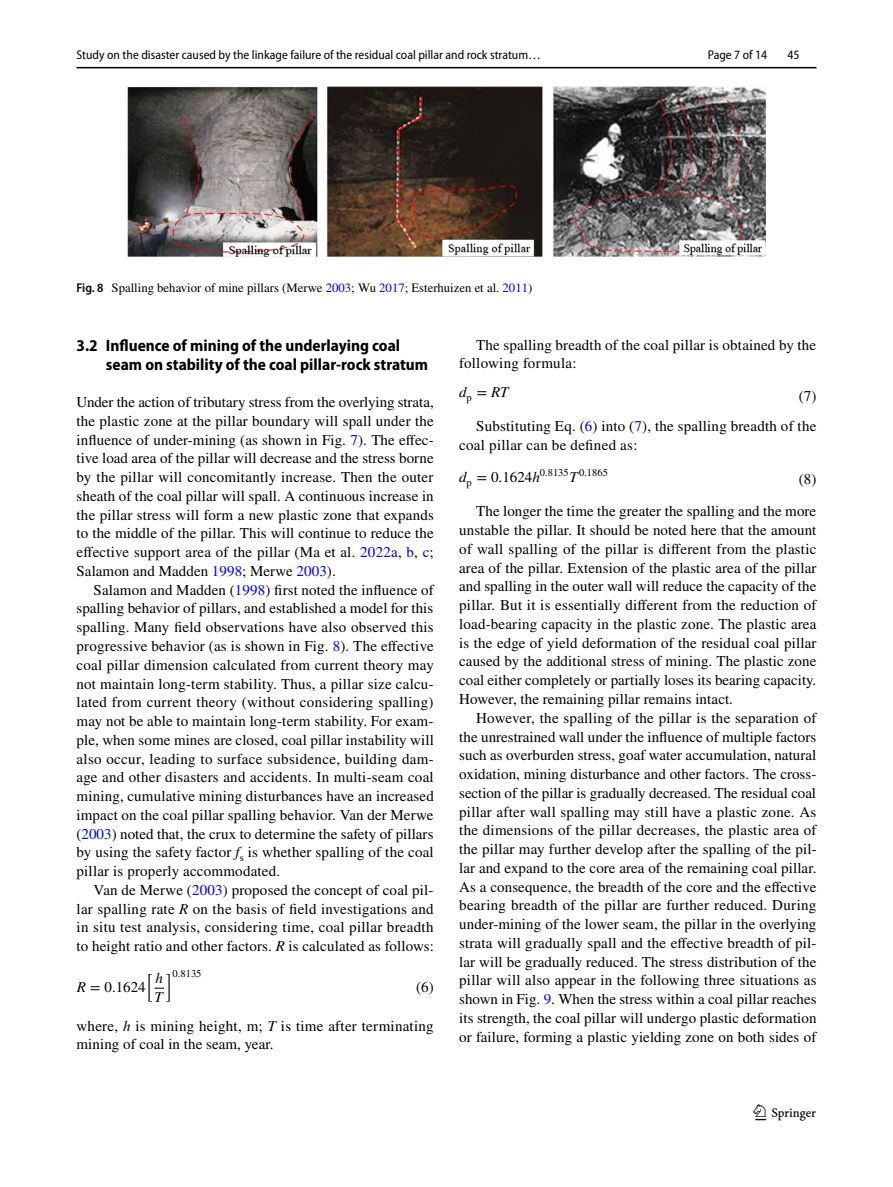
<style>
.page{position:relative;width:893px;height:1187px;background:#fff}
.page>*{position:absolute;margin:0;border:0;box-sizing:border-box;transform-origin:0 0}
.t1{font:22.5px "Springnew Regular 3";color:#000}
.t2{font:700 semi-condensed 16.5px/18.8px "Myriad Pro";color:#000}
.t3{font:15px/18.8px "STIX";letter-spacing:.01em;color:#000;text-align:justify}
.t4{font:15px "STIX General Regular 8";color:#000}
.t5{font:15px "STIX General Regular 9";color:#000}
.t6{font:15px "STIX General Italic 8";color:#000}
.t7{font:15px/19.2px "STIX General Italic 7";color:#000}
.t8{font:15px "STIX Math Extensions Regular 3";color:#000}
.t9{font:12.75px "Myriad Pro Semi Cn 3";color:#000}
.t10{font:12.75px "STIX";color:#000}
.t11{font:semi-condensed 12.75px "Myriad Pro";color:#000}
.t12{font:10.5px "STIX General Regular 8";color:#000}
.t13{font:10.5px "STIX General Regular 9";color:#000}
.s1{font-family:"Myriad Pro";font-weight:600;font-stretch:semi-condensed}
.s2{color:#00f}
.s3{font-style:italic}
.s4{font-family:"STIX General Italic 7"}
.s5{font-family:"STIX Math Regular 7"}
.s6{font-family:"STIX Math Regular 5"}
.s7{font-family:"STIX General Italic 6";font-size:15px}
.s8{font-family:"STIX General Italic 6"}
.s9{font-family:"STIX Math Regular 6"}
</style>
<div class="page">
<hr style="left:77px;top:67px;width:739px;height:1px;background:#000">
<img style="left:128px;top:87px;width:637px;height:170px">
<p class="t9" style="left:77px;top:48px;width:466px">Study on the disaster caused by the linkage failure of the residual coal pillar and rock stratum…</p>
<p class="t10" style="left:77px;top:279px;width:457px"><span class="s1">Fig. 8</span> Spalling behavior of mine pillars (Merwe <span class="s2">2003</span>; Wu <span class="s2">2017</span>; Esterhuizen et al. <span class="s2">2011</span>)</p>
<p class="t11" style="left:708px;top:48px;width:61px">Page 7 of 14</p>
<p class="t11" style="left:787px;top:48px;width:14px">45</p>
<p class="t2" style="left:106px;top:336px;width:324px;text-indent:-29px">3.2 Influence of mining of the underlaying coal seam on stability of the coal pillar‑rock stratum</p>
<p class="t3" style="left:77px;top:393px;width:359px">Under the action of tributary stress from the overlying strata, the plastic zone at the pillar boundary will spall under the influence of under-mining (as shown in Fig. <span class="s2">7</span>). The effec&shy;tive load area of the pillar will decrease and the stress borne by the pillar will concomitantly increase. Then the outer sheath of the coal pillar will spall. A continuous increase in the pillar stress will form a new plastic zone that expands to the middle of the pillar. This will continue to reduce the effective support area of the pillar (Ma et al. <span class="s2">2022a</span>, <span class="s2">b</span>, <span class="s2">c</span>; Salamon and Madden <span class="s2">1998</span>; Merwe <span class="s2">2003</span>).</p>
<p class="t3" style="left:77px;top:581px;width:359px;text-indent:17px">Salamon and Madden (<span class="s2">1998</span>) first noted the influence of spalling behavior of pillars, and established a model for this spalling. Many field observations have also observed this progressive behavior (as is shown in Fig. <span class="s2">8</span>). The effective coal pillar dimension calculated from current theory may not maintain long-term stability. Thus, a pillar size calcu&shy;lated from current theory (without considering spalling) may not be able to maintain long-term stability. For exam&shy;ple, when some mines are closed, coal pillar instability will also occur, leading to surface subsidence, building dam&shy;age and other disasters and accidents. In multi-seam coal mining, cumulative mining disturbances have an increased impact on the coal pillar spalling behavior. Van der Merwe (<span class="s2">2003</span>) noted that, the crux to determine the safety of pillars by using the safety factor <span class="s3">f</span><sub>s</sub> is whether spalling of the coal pillar is properly accommodated.</p>
<p class="t3" style="left:77px;top:881px;width:359px;text-indent:17px">Van de Merwe (<span class="s2">2003</span>) proposed the concept of coal pil&shy;lar spalling rate <span class="s3">R</span> on the basis of field investigations and in situ test analysis, considering time, coal pillar breadth to height ratio and other factors. <span class="s3">R</span> is calculated as follows:</p>
<p class="t8" style="left:146px;top:961px;width:8px">[</p>
<p class="t7" style="left:154px;top:970px;width:10px">h<br>T</p>
<p class="t13" style="left:166px;top:967px;width:37px"><sup>]</sup>0.8135</p>
<p class="t5" style="left:77px;top:977px;width:71px"><span class="s4">R</span> <span class="s5">=</span> 0.1624</p>
<p class="t3" style="left:416px;top:978px;width:19px">(6)</p>
<p class="t3" style="left:77px;top:1017px;width:359px">where, <span class="s3">h</span> is mining height, m; <span class="s3">T</span> is time after terminating mining of coal in the seam, year.</p>
<p class="t3" style="left:459px;top:336px;width:358px;text-indent:17px">The spalling breadth of the coal pillar is obtained by the following formula:</p>
<p class="t6" style="left:459px;top:387px;width:51px">d<sub>p</sub> <span class="s6">=</span> RT</p>
<p class="t3" style="left:799px;top:387px;width:19px">(7)</p>
<p class="t3" style="left:459px;top:418px;width:359px;text-indent:17px">Substituting Eq. (<span class="s2">6</span>) into (<span class="s2">7</span>), the spalling breadth of the coal pillar can be defined as:</p>
<p class="t12" style="left:540px;top:469px;width:69px">0.8135<span class="s7">T</span>0.1865</p>
<p class="t4" style="left:459px;top:472px;width:82px"><span class="s8">d</span><sub>p</sub> <span class="s9">=</span> 0.1624<span class="s8">h</span></p>
<p class="t3" style="left:799px;top:471px;width:19px">(8)</p>
<p class="t3" style="left:459px;top:503px;width:359px;text-indent:17px">The longer the time the greater the spalling and the more unstable the pillar. It should be noted here that the amount of wall spalling of the pillar is different from the plastic area of the pillar. Extension of the plastic area of the pillar and spalling in the outer wall will reduce the capacity of the pillar. But it is essentially different from the reduction of load-bearing capacity in the plastic zone. The plastic area is the edge of yield deformation of the residual coal pillar caused by the additional stress of mining. The plastic zone coal either completely or partially loses its bearing capacity.<br>However, the remaining pillar remains intact.</p>
<p class="t3" style="left:459px;top:709px;width:359px;text-indent:17px">However, the spalling of the pillar is the separation of the unrestrained wall under the influence of multiple factors such as overburden stress, goaf water accumulation, natural oxidation, mining disturbance and other factors. The cross&shy;section of the pillar is gradually decreased. The residual coal pillar after wall spalling may still have a plastic zone. As the dimensions of the pillar decreases, the plastic area of the pillar may further develop after the spalling of the pil&shy;lar and expand to the core area of the remaining coal pillar.<br>As a consequence, the breadth of the core and the effective bearing breadth of the pillar are further reduced. During under-mining of the lower seam, the pillar in the overlying strata will gradually spall and the effective breadth of pil&shy;lar will be gradually reduced. The stress distribution of the pillar will also appear in the following three situations as shown in Fig. <span class="s2">9</span>. When the stress within a coal pillar reaches its strength, the coal pillar will undergo plastic deformation or failure, forming a plastic yielding zone on both sides of</p>
<h1 class="t1" style="left:755px;top:1104px;width:62px">1 3</h1>
</div>
